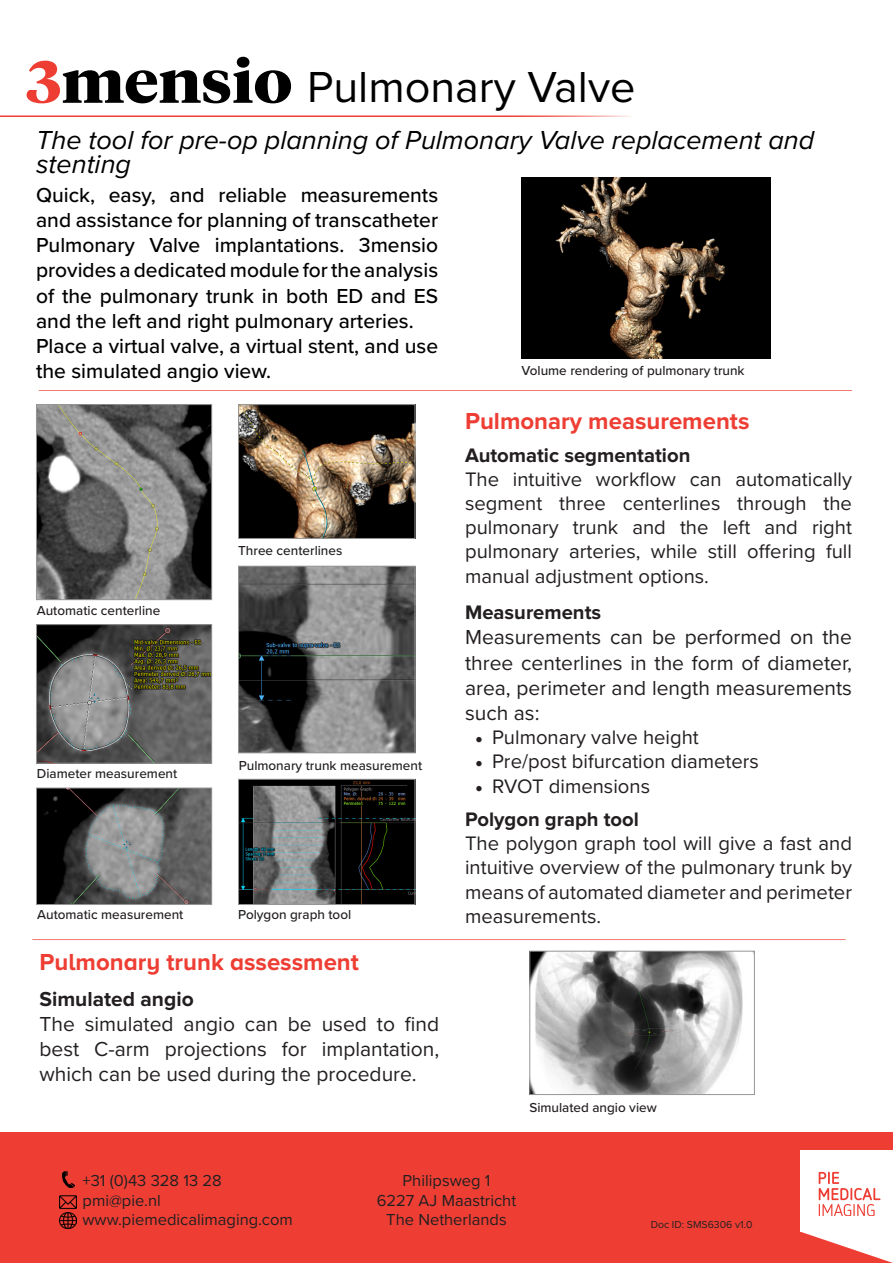
<style>
.page{position:relative;width:893px;height:1263px;background:#fff}
.page>*{position:absolute;margin:0;border:0;box-sizing:border-box;transform-origin:0 0}
.t1{font:45px "Proxima Nova";color:#000}
.Brochure_subtitle{font:italic 27px/24px "Proxima Nova";color:#000}
.t2{font:700 24px "Proxima Nova A";color:#ee3e34}
.t3{font:700 24px "Proxima Nova";color:#ee3e34}
.Brochure_subtitle-2{font:500 21px/25.2px "Proxima Nova";color:#000;text-align:justify}
.t4{font:21px/25.2px "Proxima Nova";color:#231f20;text-align:justify}
.t5{font:700 21px "Proxima Nova";color:#231f20}
.t6{font:20.25px/24.3px "Proxima Nova";color:#231f20;text-align:justify}
.t7{font:700 20.25px "Proxima Nova";color:#231f20}
.t8{font:16.5px "Proxima Nova";color:#231f20}
.t9{font:500 13.5px "Proxima Nova";color:#231f20}
.t10{font:10.5px "Proxima Nova";color:#231f20}
.s1{font-family:"Minion Pro"}
</style>
<div class="page">
<img style="left:522px;top:178px;width:248px;height:180px">
<img style="left:38px;top:406px;width:172px;height:192px">
<div style="left:36px;top:404px;width:176px;height:196px;border:1px solid #969696"></div>
<img style="left:240px;top:568px;width:173px;height:183px">
<div style="left:238px;top:566px;width:177px;height:187px;border:1px solid #969696"></div>
<img style="left:38px;top:626px;width:172px;height:136px">
<div style="left:36px;top:624px;width:176px;height:140px;border:1px solid #969696"></div>
<img style="left:531px;top:953px;width:212px;height:140px">
<div style="left:529px;top:951px;width:226px;height:144px;border:1px solid #969696"></div>
<img style="left:240px;top:781px;width:173px;height:122px">
<div style="left:238px;top:779px;width:177px;height:126px;border:1px solid #969696"></div>
<div style="left:36px;top:788px;width:176px;height:116px;background:#000"></div>
<img style="left:44px;top:790px;width:166px;height:113px">
<div style="left:36px;top:788px;width:176px;height:117px;border:1px solid #969696"></div>
<img style="left:240px;top:406px;width:173px;height:131px">
<div style="left:238px;top:404px;width:177px;height:135px;border:1px solid #969696"></div>
<hr style="left:39px;top:390px;width:813px;height:1px;background:#ee3e34">
<hr style="left:32px;top:939px;width:814px;height:1px;background:#ee3e34">
<div style="left:0;top:1132px;width:893px;height:131px;background:#ee3e34"></div>
<img style="left:60px;top:1212px;width:16px;height:17px">
<img style="left:60px;top:1195px;width:16px;height:15px">
<img style="left:62px;top:1171px;width:13px;height:17px">
<svg style="left:800px;top:1151px;width:93px;height:112px"></svg>
<hr style="left:0;top:115px;width:631px;height:2px;background:#ee3e34">
<svg style="left:27px;top:57px;width:264px;height:46px"></svg>
<p class="t1" style="left:307px;top:53px;width:330px">Pulmonary Valve</p>
<p class="Brochure_subtitle" style="left:36px;top:127px;width:780px">The tool for pre-op planning of Pulmonary Valve replacement and stenting</p>
<p class="Brochure_subtitle-2" style="left:36px;top:181px;width:404px">Quick, easy, and reliable measurements and assistance for planning of transcatheter Pulmonary Valve implantations. 3mensio provides a dedicated module for the analysis of the pulmonary trunk in both ED and ES and the left and right pulmonary arteries.</p>
<p class="Brochure_subtitle-2" style="left:36px;top:333px;width:404px">Place a virtual valve, a virtual stent, and use the simulated angio view.</p>
<p class="t9" style="left:37px;top:600px;width:125px">Automatic centerline</p>
<p class="t9" style="left:37px;top:763px;width:142px">Diameter measurement</p>
<p class="t9" style="left:238px;top:540px;width:106px">Three centerlines</p>
<p class="t9" style="left:239px;top:755px;width:185px">Pulmonary trunk measurement</p>
<p class="t9" style="left:37px;top:905px;width:148px">Automatic measurement</p>
<p class="t9" style="left:238px;top:905px;width:115px">Polygon graph tool</p>
<p class="t2" style="left:39px;top:948px;width:321px">Pulmonary trunk assessment</p>
<p class="t5" style="left:39px;top:987px;width:156px">Simulated angio</p>
<p class="t4" style="left:39px;top:1010px;width:401px">The simulated angio can be used to find best C-arm projections for implantation, which can be used during the procedure.</p>
<p class="t9" style="left:522px;top:361px;width:225px">Volume rendering of pulmonary trunk</p>
<p class="t3" style="left:465px;top:407px;width:286px">Pulmonary measurements</p>
<p class="t7" style="left:465px;top:443px;width:227px">Automatic segmentation</p>
<p class="t6" style="left:465px;top:466px;width:388px">The intuitive workflow can automatically segment three centerlines through the pulmonary trunk and the left and right pulmonary arteries, while still offering full manual adjustment options.</p>
<p class="t7" style="left:465px;top:601px;width:138px">Measurements</p>
<p class="t4" style="left:465px;top:624px;width:388px">Measurements can be performed on the three centerlines in the form of diameter, area, perimeter and length measurements such as:</p>
<p class="t6" style="left:475px;top:724px;width:225px"><span class="s1">•</span> Pulmonary valve height</p>
<p class="t6" style="left:475px;top:748px;width:285px"><span class="s1">•</span> Pre/post bifurcation diameters</p>
<p class="t6" style="left:475px;top:773px;width:176px"><span class="s1">•</span> RVOT dimensions</p>
<p class="t7" style="left:465px;top:807px;width:175px">Polygon graph tool</p>
<p class="t6" style="left:465px;top:830px;width:388px">The polygon graph tool will give a fast and intuitive overview of the pulmonary trunk by means of automated diameter and perimeter measurements.</p>
<p class="t9" style="left:529px;top:1097px;width:129px">Simulated angio view</p>
<p class="t8" style="left:83px;top:1168px;width:141px">+31 (0)43 328 13 28</p>
<p class="t8" style="left:83px;top:1188px;width:80px">pmi@pie.nl</p>
<p class="t8" style="left:83px;top:1207px;width:212px">www.piemedicalimaging.com</p>
<p class="t10" style="left:651px;top:1217px;width:103px">Doc ID: SMS6306 v1.0</p>
<p class="t8" style="left:403px;top:1168px;width:89px">Philipsweg 1</p>
<p class="t8" style="left:377px;top:1188px;width:141px">6227 AJ Maastricht</p>
<p class="t8" style="left:386px;top:1207px;width:122px">The Netherlands</p>
</div>
